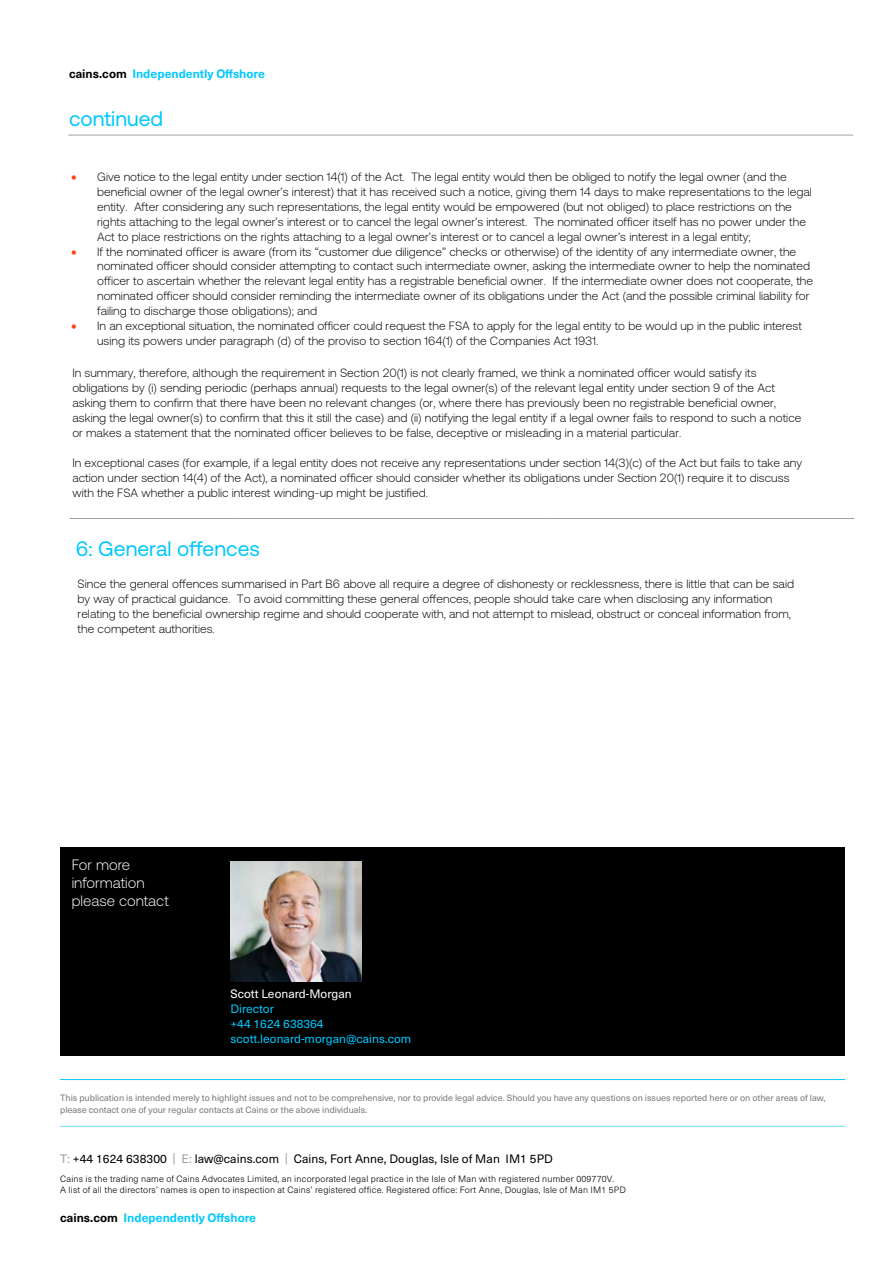
<style>
.page{position:relative;width:893px;height:1263px;background:#fff}
.page>*{position:absolute;margin:0;border:0;box-sizing:border-box;transform-origin:0 0}
.t1{font:21px "Aeonik";color:#01c8fd}
.t2{font:300 15px/18px "Aeonik TRIAL";color:#fff}
.t3{font:300 12px/14.9px "Aeonik";color:#000}
.t4{font:12px "Neue Haas Unica W1 G";letter-spacing:.005em;color:#000}
.t5{font:700 12px "Neue Haas Unica W1 G";color:#01c8fd}
.t6{font:12px/15px "Neue Haas Unica W1 G";color:#01c8fd}
.t7{font:12px "Neue Haas Unica W1 G";color:#fff}
.t8{font:300 9px/10.8px "Neue Haas Unica W1 G";letter-spacing:.02em;color:#000}
.t9{font:9px/12px "Neue Haas Unica W1 G";color:#787878}
.s1{color:#000}
.s2{color:#fa4616}
.s3{color:#9d9d9c}
.s4{color:#9f9f9f}
</style>
<div class="page">
<hr style="left:68px;top:135px;width:170px;height:1px;background:#a0a0a0">
<hr style="left:238px;top:135px;width:308px;height:1px;background:#a0a0a0">
<hr style="left:546px;top:135px;width:307px;height:1px;background:#a0a0a0">
<hr style="left:69px;top:518px;width:170px;height:1px;background:#a0a0a0">
<hr style="left:239px;top:518px;width:308px;height:1px;background:#a0a0a0">
<hr style="left:547px;top:518px;width:307px;height:1px;background:#a0a0a0">
<div style="left:60px;top:847px;width:785px;height:209px;background:#000"></div>
<hr style="left:60px;top:1079px;width:785px;height:1px;background:#01c8fd">
<hr style="left:60px;top:1126px;width:785px;height:1px;background:#71d8fe">
<img style="left:231px;top:861px;width:130px;height:121px">
<p class="t5" style="left:69px;top:65px;width:198px"><span class="s1">cains.com</span> Independently Offshore</p>
<h1 class="t1" style="left:69px;top:107px;width:95px">continued</h1>
<p class="t3" style="left:97px;top:169px;width:716px;text-indent:-26px"><span class="s2">•</span> Give notice to the legal entity under section 14(1) of the Act. The legal entity would then be obliged to notify the legal owner (and the beneficial owner of the legal owner’s interest) that it has received such a notice, giving them 14 days to make representations to the legal entity. After considering any such representations, the legal entity would be empowered (but not obliged) to place restrictions on the rights attaching to the legal owner’s interest or to cancel the legal owner’s interest. The nominated officer itself has no power under the Act to place restrictions on the rights attaching to a legal owner’s interest or to cancel a legal owner’s interest in a legal entity;</p>
<p class="t3" style="left:97px;top:244px;width:717px;text-indent:-26px"><span class="s2">•</span> If the nominated officer is aware (from its “customer due diligence” checks or otherwise) of the identity of any intermediate owner, the nominated officer should consider attempting to contact such intermediate owner, asking the intermediate owner to help the nominated officer to ascertain whether the relevant legal entity has a registrable beneficial owner. If the intermediate owner does not cooperate, the nominated officer should consider reminding the intermediate owner of its obligations under the Act (and the possible criminal liability for failing to discharge those obligations); and</p>
<p class="t3" style="left:97px;top:318px;width:706px;text-indent:-26px"><span class="s2">•</span> In an exceptional situation, the nominated officer could request the FSA to apply for the legal entity to be would up in the public interest using its powers under paragraph (d) of the proviso to section 164(1) of the Companies Act 1931.</p>
<p class="t3" style="left:72px;top:366px;width:730px">In summary, therefore, although the requirement in Section 20(1) is not clearly framed, we think a nominated officer would satisfy its obligations by (i) sending periodic (perhaps annual) requests to the legal owner(s) of the relevant legal entity under section 9 of the Act asking them to confirm that there have been no relevant changes (or, where there has previously been no registrable beneficial owner, asking the legal owner(s) to confirm that this it still the case) and (ii) notifying the legal entity if a legal owner fails to respond to such a notice or makes a statement that the nominated officer believes to be false, deceptive or misleading in a material particular.</p>
<p class="t3" style="left:72px;top:456px;width:731px">In exceptional cases (for example, if a legal entity does not receive any representations under section 14(3)(c) of the Act but fails to take any action under section 14(4) of the Act), a nominated officer should consider whether its obligations under Section 20(1) require it to discuss with the FSA whether a public interest winding-up might be justified.</p>
<h1 class="t1" style="left:76px;top:537px;width:186px">6: General offences</h1>
<p class="t3" style="left:78px;top:576px;width:718px">Since the general offences summarised in Part B6 above all require a degree of dishonesty or recklessness, there is little that can be said by way of practical guidance. To avoid committing these general offences, people should take care when disclosing any information relating to the beneficial ownership regime and should cooperate with, and not attempt to mislead, obstruct or conceal information from, the competent authorities.</p>
<p class="t2" style="left:72px;top:857px;width:99px">For more information please contact</p>
<p class="t7" style="left:230px;top:984px;width:123px">Scott Leonard-Morgan</p>
<p class="t6" style="left:230px;top:1000px;width:182px">Director<br>+44 1624 638364 scott.leonard-morgan@cains.com</p>
<p class="t9" style="left:60px;top:1091px;width:767px">This publication is intended merely to highlight issues and not to be comprehensive, nor to provide legal advice. Should you have any questions on issues reported here or on other areas of law, please contact one of your regular contacts at Cains or the above individuals.</p>
<p class="t4" style="left:60px;top:1150px;width:494px"><span class="s3">T:</span> +44 1624 638300 <span class="s4">| E:</span> law@cains.com <span class="s4">|</span> Cains, Fort Anne, Douglas, Isle of Man IM1 5PD</p>
<p class="t8" style="left:60px;top:1173px;width:567px">Cains is the trading name of Cains Advocates Limited, an incorporated legal practice in the Isle of Man with registered number 009770V.<br>A list of all the directors’ names is open to inspection at Cains’ registered office. Registered office: Fort Anne, Douglas, Isle of Man IM1 5PD</p>
<p class="t5" style="left:60px;top:1208px;width:198px"><span class="s1">cains.com</span> Independently Offshore</p>
</div>
